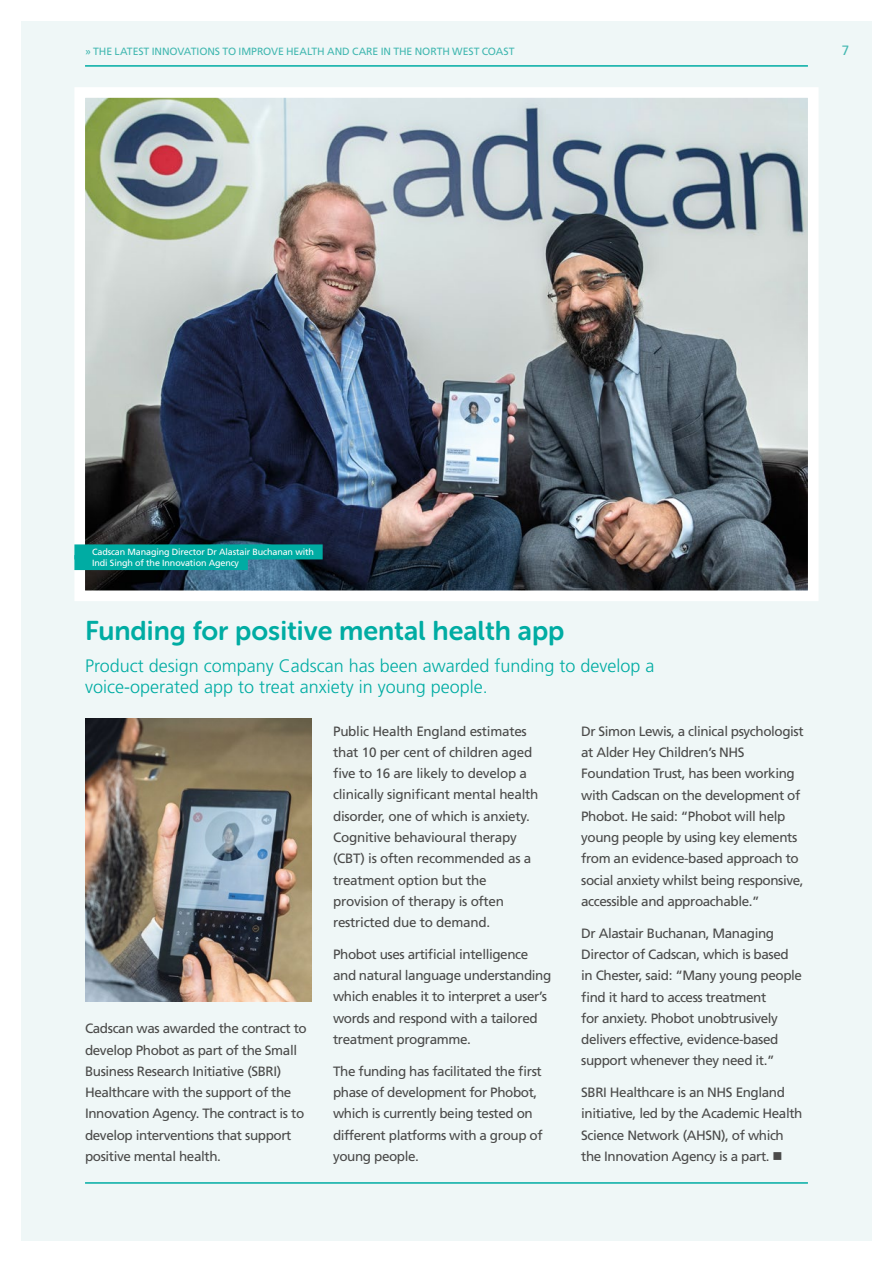
<style>
.page{position:relative;width:893px;height:1263px;background:#fff}
.page>*{position:absolute;margin:0;border:0;box-sizing:border-box;transform-origin:0 0}
.t1{font:27px "Museo Sans Rounded 700";color:#00aca3}
.t2{font:300 18px/21.3px "Frutiger LT Std";color:#00aca3}
.t3{font:13.5px/21.3px "Frutiger LT Std";letter-spacing:-.03em;color:#4a4a49}
.t4{font:13.5px "Frutiger LT Std";color:#43b8b1}
.t5{font:10.5px "Frutiger LT Std";letter-spacing:-.005em;color:#43b8b1}
.t6{font:9px/10.6px "Frutiger LT Std";letter-spacing:-.015em;color:#fff}
</style>
<div class="page">
<div style="left:21px;top:21px;width:851px;height:1220px;background:#eff7f7"></div>
<img style="left:75px;top:87px;width:743px;height:514px">
<div style="left:74px;top:544px;width:249px;height:15px;background:#00aca3"></div>
<div style="left:74px;top:555px;width:174px;height:15px;background:#00aca3"></div>
<img style="left:85px;top:718px;width:227px;height:283px">
<hr style="left:85px;top:65px;width:723px;height:2px;background:#00aca3">
<hr style="left:85px;top:1182px;width:723px;height:2px;background:#00aca3">
<p class="t5" style="left:85px;top:45px;width:431px">» THE LATEST INNOVATIONS TO IMPROVE HEALTH AND CARE IN THE NORTH WEST COAST</p>
<p class="t4" style="left:842px;top:43px;width:9px">7</p>
<p class="t6" style="left:92px;top:546px;width:223px">Cadscan Managing Director Dr Alastair Buchanan with<br>Indi Singh of the Innovation Agency</p>
<h1 class="t1" style="left:85px;top:616px;width:481px">Funding for positive mental health app</h1>
<h2 class="t2" style="left:85px;top:655px;width:571px">Product design company Cadscan has been awarded funding to develop a voice-operated app to treat anxiety in young people.</h2>
<p class="t3" style="left:85px;top:1018px;width:223px">Cadscan was awarded the contract to develop Phobot as part of the Small Business Research Initiative (SBRI)<br>Healthcare with the support of the Innovation Agency. The contract is to develop interventions that support positive mental health.</p>
<p class="t3" style="left:333px;top:720px;width:207px">Public Health England estimates that 10 per cent of children aged five to 16 are likely to develop a clinically significant mental health disorder, one of which is anxiety.<br>Cognitive behavioural therapy (CBT) is often recommended as a treatment option but the provision of therapy is often restricted due to demand.</p>
<p class="t3" style="left:333px;top:944px;width:220px">Phobot uses artificial intelligence and natural language understanding which enables it to interpret a user’s words and respond with a tailored treatment programme.</p>
<p class="t3" style="left:333px;top:1061px;width:211px">The funding has facilitated the first phase of development for Phobot, which is currently being tested on different platforms with a group of young people.</p>
<p class="t3" style="left:581px;top:720px;width:224px">Dr Simon Lewis, a clinical psychologist at Alder Hey Children’s NHS Foundation Trust, has been working with Cadscan on the development of Phobot. He said: “Phobot will help young people by using key elements from an evidence-based approach to social anxiety whilst being responsive, accessible and approachable.”</p>
<p class="t3" style="left:581px;top:922px;width:222px">Dr Alastair Buchanan, Managing Director of Cadscan, which is based in Chester, said: “Many young people find it hard to access treatment<br>for anxiety. Phobot unobtrusively delivers effective, evidence-based support whenever they need it.”</p>
<p class="t3" style="left:581px;top:1082px;width:223px">SBRI Healthcare is an NHS England initiative, led by the Academic Health Science Network (AHSN), of which the Innovation Agency is a part. ■</p>
</div>
